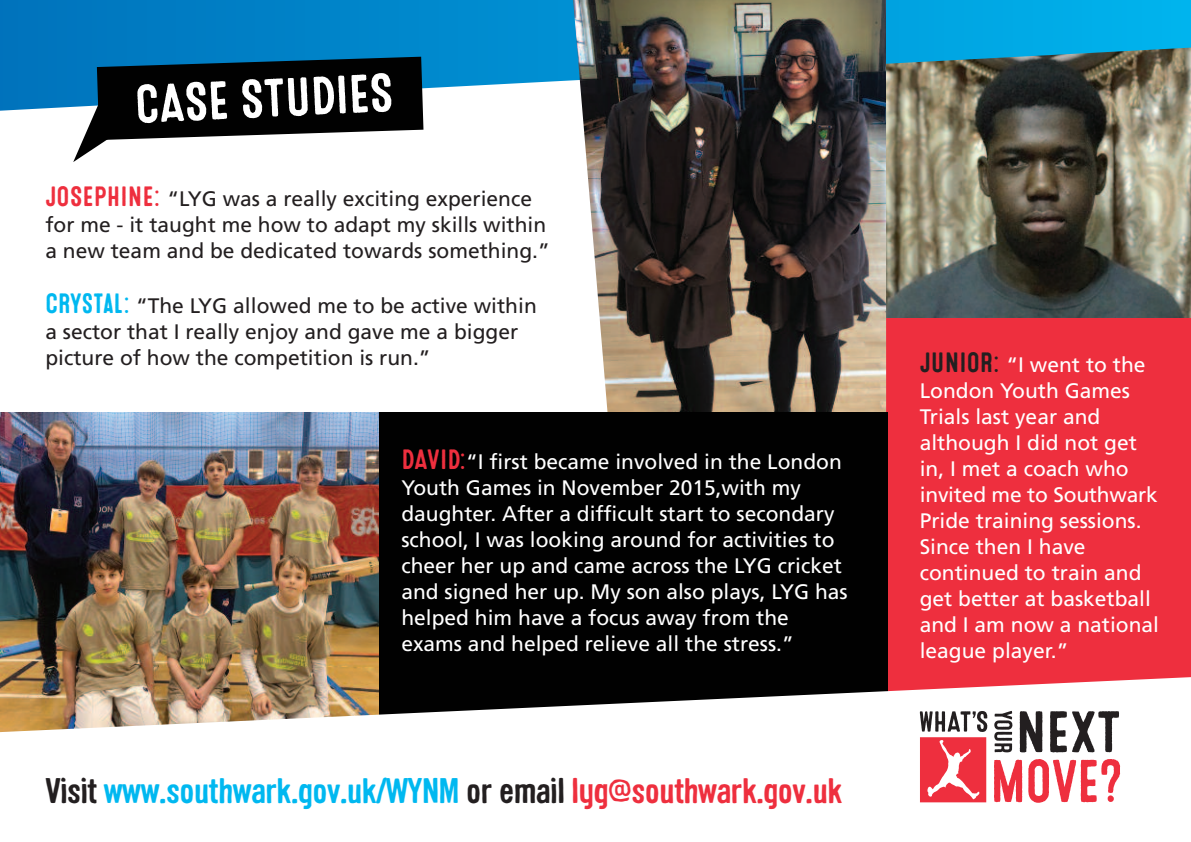
<style>
.page{position:relative;width:1191px;height:842px;background:#fff}
.page>*{position:absolute;margin:0;border:0;box-sizing:border-box;transform-origin:0 0}
.t1{font:54px "Microbrew One";color:#fff}
.t2{font:700 34.6px "Sini";letter-spacing:-.015em;color:#00b8f0}
.t3{font:21px/26px "Frutiger";color:#fff}
.t4{font:21px/26px "Frutiger";color:#231f20}
.s1{font-family:"Microbrew One";font-size:28px;color:#ee2f3e}
.s2{font-family:"Microbrew One";font-size:28px;color:#00b8f0}
.s3{color:#231f20}
.s4{color:#ee2f3e}
.s5{font-family:"Microbrew One";font-size:28px;color:#231f20}
</style>
<div class="page">
<div style="left:886px;top:209px;width:305px;height:633px;background:#ee2f3e"></div>
<img style="left:886px;top:112px;width:305px;height:206px">
<svg style="left:0;top:0;width:1191px;height:112px;background:#2389b6"></svg>
<img style="left:573px;top:0;width:313px;height:412px">
<div style="left:0;top:412px;width:887px;height:349px;background:#010101"></div>
<svg style="left:73px;top:57px;width:350px;height:105px"></svg>
<img style="left:0;top:412px;width:378px;height:263px">
<svg style="left:0;top:675px;width:1191px;height:167px;fill:#fff"></svg>
<svg style="left:994px;top:711px;width:18px;height:41px"></svg>
<svg style="left:1019px;top:711px;width:23px;height:41px"></svg>
<svg style="left:1050px;top:711px;width:69px;height:41px;background:#979595"></svg>
<svg style="left:994px;top:760px;width:28px;height:42px"></svg>
<svg style="left:1028px;top:759px;width:92px;height:44px"></svg>
<svg style="left:919px;top:711px;width:68px;height:91px"></svg>
<h1 class="t1" style="left:133px;top:74px;width:260px;rotate:-3deg">CASE STUDIES</h1>
<p class="t4" style="left:45px;top:188px;width:506px"><span class="s1">JOSEPHINE:</span> “LYG was a really exciting experience for me - it taught me how to adapt my skills within a new team and be dedicated towards something.”</p>
<p class="t4" style="left:45px;top:295px;width:493px"><span class="s2">CRYSTAL:</span> “The LYG allowed me to be active within a sector that I really enjoy and gave me a bigger picture of how the competition is run.”</p>
<p class="t3" style="left:401px;top:451px;width:448px"><span class="s1">DAVID:</span>“I first became involved in the London Youth Games in November 2015,with my daughter. After a difficult start to secondary school, I was looking around for activities to cheer her up and came across the LYG cricket and signed her up. My son also plays, LYG has helped him have a focus away from the exams and helped relieve all the stress.”</p>
<h2 class="t2" style="left:45px;top:770px;width:798px"><span class="s3">Visit</span> www.southwark.gov.uk/WYNM <span class="s3">or email</span> <span class="s4">lyg@southwark.gov.uk</span></h2>
<p class="t3" style="left:919px;top:353px;width:241px"><span class="s5">JUNIOR:</span> “I went to the<br>London Youth Games<br>Trials last year and although I did not get in, I met a coach who invited me to Southwark<br>Pride training sessions.<br>Since then I have continued to train and get better at basketball and I am now a national league player.”</p>
</div>
